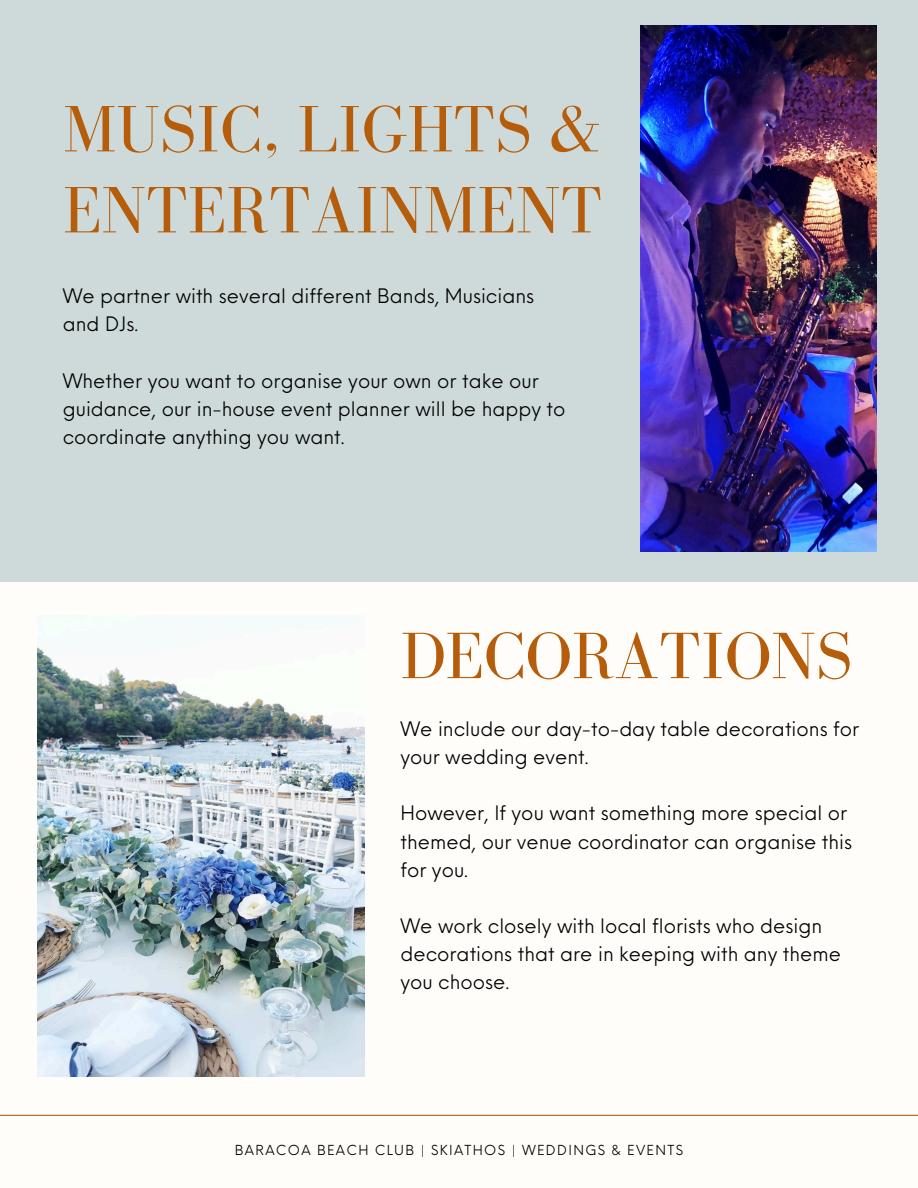
<style>
.page{position:relative;width:918px;height:1188px;background:#fffdfa}
.page>*{position:absolute;margin:0;border:0;box-sizing:border-box;transform-origin:0 0}
.t1{font:67.5px/81px "Bodoni FLF";color:#b65d0b}
.t2{font:19.5px/28.2px "Neue Einstellung";color:#000}
.t3{font:13.5px "Neue Einstellung";letter-spacing:.1em;color:#000}
</style>
<div class="page">
<div style="left:0;top:0;width:918px;height:581px;background:#cedada"></div>
<img style="left:641px;top:25px;width:236px;height:527px">
<hr style="left:0;top:1115px;width:918px;height:1px;background:#b65d0b">
<img style="left:38px;top:615px;width:327px;height:461px">
<h2 class="t1" style="left:63px;top:88px;width:541px">MUSIC, LIGHTS &amp;<br>ENTERTAINMENT</h2>
<h2 class="t2" style="left:63px;top:280px;width:473px">We partner with several different Bands, Musicians and DJs.</h2>
<p class="t2" style="left:63px;top:365px;width:504px">Whether you want to organise your own or take our guidance, our in-house event planner will be happy to coordinate anything you want.</p>
<h1 class="t1" style="left:400px;top:615px;width:453px">DECORATIONS</h1>
<h2 class="t2" style="left:400px;top:713px;width:460px">We include our day-to-day table decorations for your wedding event.</h2>
<h2 class="t2" style="left:400px;top:797px;width:453px">However, If you want something more special or themed, our venue coordinator can organise this for you.</h2>
<h2 class="t2" style="left:400px;top:910px;width:442px">We work closely with local florists who design decorations that are in keeping with any theme you choose.</h2>
<p class="t3" style="left:235px;top:1138px;width:450px">BARACOA BEACH CLUB | SKIATHOS | WEDDINGS &amp; EVENTS</p>
</div>
